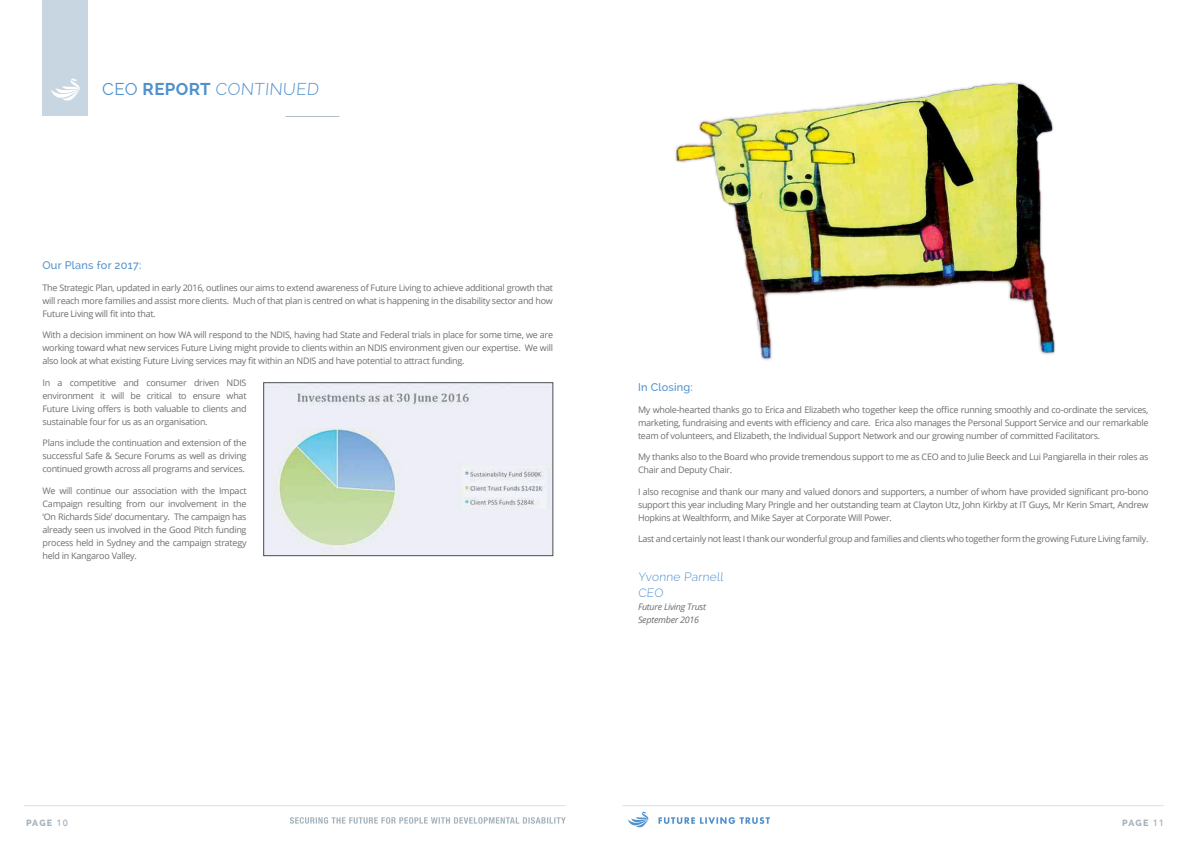
<style>
.page{position:relative;width:1191px;height:842px;background:#fff}
.page>*{position:absolute;margin:0;border:0;box-sizing:border-box;transform-origin:0 0}
.t1{font:300 17px "Raleway";color:#5091cd}
.t2{font:300 12px/16px "Raleway";color:#5091cd}
.t3{font:500 11px "Raleway";letter-spacing:.02em;color:#5091cd}
.t4{font:9px/13px "Open Sans";letter-spacing:-.03em;color:#6d6e71;text-align:justify}
.t5{font:italic 9px/13px "Open Sans";letter-spacing:-.03em;color:#6d6e71}
.t6{font:800 9px "Raleway";letter-spacing:.12em;color:#a4b3be}
.s1{font-weight:400}
.s2{font-weight:700}
.s3{font-family:"Open Sans";font-weight:600}
</style>
<div class="page">
<svg style="left:658px;top:817px;width:112px;height:7px"></svg>
<svg style="left:628px;top:811px;width:21px;height:16px"></svg>
<svg style="left:290px;top:817px;width:276px;height:7px"></svg>
<img style="left:675px;top:82px;width:380px;height:278px">
<hr style="left:24px;top:805px;width:542px;height:1px;background:#c2d3df">
<hr style="left:622px;top:805px;width:542px;height:1px;background:#c2d3df">
<hr style="left:285px;top:116px;width:54px;height:1px;background:#a4b3be">
<div style="left:43px;top:0;width:45px;height:116px;background:#c2d3df"></div>
<svg style="left:51px;top:78px;width:29px;height:23px"></svg>
<img style="left:265px;top:385px;width:286px;height:169px">
<div style="left:263px;top:383px;width:290px;height:173px;border:1px solid #474f55"></div>
<h1 class="t1" style="left:102px;top:79px;width:220px"><span class="s1">CEO</span> <span class="s2">REPORT</span> CONTINUED</h1>
<p class="t3" style="left:43px;top:259px;width:100px">Our Plans for 2017:</p>
<p class="t4" style="left:43px;top:281px;width:512px">The Strategic Plan, updated in early 2016, outlines our aims to extend awareness of Future Living to achieve additional growth that will reach more families and assist more clients. Much of that plan is centred on what is happening in the disability sector and how Future Living will fit into that.</p>
<p class="t4" style="left:43px;top:328px;width:512px">With a decision imminent on how WA will respond to the NDIS, having had State and Federal trials in place for some time, we are working toward what new services Future Living might provide to clients within an NDIS environment given our expertise. We will also look at what existing Future Living services may fit within an NDIS and have potential to attract funding.</p>
<p class="t4" style="left:43px;top:376px;width:205px">In a competitive and consumer driven NDIS environment it will be critical to ensure what Future Living offers is both valuable to clients and sustainable four for us as an organisation.</p>
<p class="t4" style="left:43px;top:436px;width:205px">Plans include the continuation and extension of the successful Safe &amp; Secure Forums as well as driving continued growth across all programs and services.</p>
<p class="t4" style="left:43px;top:484px;width:205px">We will continue our association with the Impact Campaign resulting from our involvement in the ‘On Richards Side’ documentary. The campaign has already seen us involved in the Good Pitch funding process held in Sydney and the campaign strategy held in Kangaroo Valley.</p>
<p class="t3" style="left:638px;top:381px;width:56px">In Closing:</p>
<p class="t4" style="left:638px;top:403px;width:512px">My whole-hearted thanks go to Erica and Elizabeth who together keep the office running smoothly and co-ordinate the services, marketing, fundraising and events with efficiency and care. Erica also manages the Personal Support Service and our remarkable team of volunteers, and Elizabeth, the Individual Support Network and our growing number of committed Facilitators.</p>
<p class="t4" style="left:638px;top:450px;width:512px">My thanks also to the Board who provide tremendous support to me as CEO and to Julie Beeck and Lui Pangiarella in their roles as<br>Chair and Deputy Chair.</p>
<p class="t4" style="left:638px;top:485px;width:512px">I also recognise and thank our many and valued donors and supporters, a number of whom have provided significant pro-bono support this year including Mary Pringle and her outstanding team at Clayton Utz, John Kirkby at IT Guys, Mr Kerin Smart, Andrew Hopkins at Wealthform, and Mike Sayer at Corporate Will Power.</p>
<p class="t4" style="left:638px;top:532px;width:512px">Last and certainly not least I thank our wonderful group and families and clients who together form the growing Future Living family.</p>
<h2 class="t2" style="left:638px;top:568px;width:87px">Yvonne Parnell<br>CEO</h2>
<p class="t5" style="left:638px;top:600px;width:70px">Future Living Trust<br>September 2016</p>
<p class="t6" style="left:26px;top:817px;width:43px">PAGE <span class="s3">10</span></p>
<p class="t6" style="left:1122px;top:817px;width:43px">PAGE <span class="s3">11</span></p>
</div>
